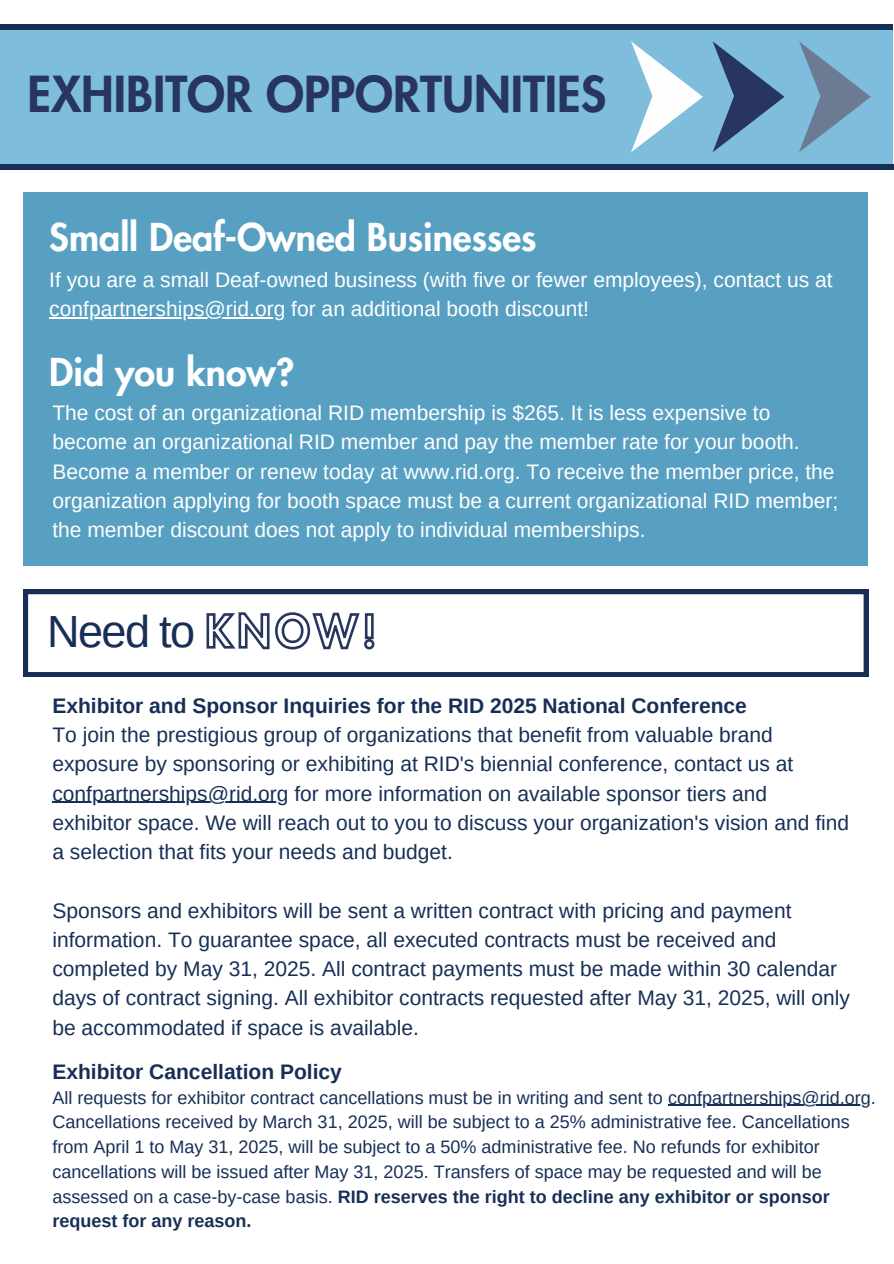
<style>
.page{position:relative;width:894px;height:1264px;background:#fff}
.page>*{position:absolute;margin:0;border:0;box-sizing:border-box;transform-origin:0 0}
.t1{font:800 48.45px "Futura LT Pro";color:#27355f}
.t2{font:45px "Arimo";letter-spacing:-.035em;color:#172f57}
.t3{font:800 37.5px "Futura LT Pro";color:#fff}
.t4{font:21px/29.2px "Arimo";color:#172f57}
.t5{font:21px/29.2px "Arimo";color:#fff}
.t6{font:700 21px "Arimo";color:#172f57}
.t7{font:18px/24.8px "Arimo";color:#172f57}
.s1{font-family:"Futura LT Pro";font-weight:800;font-size:43.5px;color:rgb(0 0 0/0)}
.s2{font-weight:700}
</style>
<div class="page">
<div style="left:0;top:29px;width:892px;height:135px;background:#7ebedc"></div>
<svg style="left:631px;top:41px;width:71px;height:111px"></svg>
<svg style="left:712px;top:41px;width:72px;height:111px"></svg>
<svg style="left:799px;top:41px;width:71px;height:111px"></svg>
<div style="left:0;top:24px;width:892px;height:5px;background:#172f57"></div>
<div style="left:0;top:164px;width:893px;height:6px;background:#172f57"></div>
<div style="left:24px;top:193px;width:843px;height:373px;background:#58a0c2"></div>
<hr style="left:52px;top:801px;width:236px;height:1px;background:#172f57">
<svg style="left:24px;top:589px;width:843px;height:87px"></svg>
<svg style="left:205px;top:610px;width:171px;height:41px"></svg>
<hr style="left:49px;top:317px;width:236px;height:1px;background:#fff">
<hr style="left:668px;top:1104px;width:202px;height:1px;background:#172f57">
<h1 class="t1" style="left:27px;top:72px;width:580px">EXHIBITOR OPPORTUNITIES</h1>
<h2 class="t3" style="left:49px;top:220px;width:488px">Small Deaf-Owned Businesses</h2>
<h5 class="t5" style="left:49px;top:265px;width:784px">If you are a small Deaf-owned business (with five or fewer employees), contact us at</h5>
<p class="t5" style="left:49px;top:294px;width:541px">confpartnerships@rid.org for an additional booth discount!</p>
<h3 class="t3" style="left:49px;top:354px;width:246px">Did you know?</h3>
<h5 class="t5" style="left:52px;top:398px;width:787px">The cost of an organizational RID membership is $265. It is less expensive to become an organizational RID member and pay the member rate for your booth.<br>Become a member or renew today at www.rid.org. To receive the member price, the organization applying for booth space must be a current organizational RID member; the member discount does not apply to individual memberships.</h5>
<h4 class="t2" style="left:47px;top:606px;width:330px">Need to <span class="s1">KNOW!</span></h4>
<p class="t4" style="left:52px;top:690px;width:742px"><span class="s2">Exhibitor and Sponsor Inquiries for the RID 2025 National Conference<br></span>To join the prestigious group of organizations that benefit from valuable brand exposure by sponsoring or exhibiting at RID's biennial conference, contact us at</p>
<h4 class="t4" style="left:52px;top:778px;width:798px">confpartnerships@rid.org for more information on available sponsor tiers and exhibitor space. We will reach out to you to discuss your organization's vision and find a selection that fits your needs and budget.</h4>
<h4 class="t4" style="left:52px;top:895px;width:785px">Sponsors and exhibitors will be sent a written contract with pricing and payment information. To guarantee space, all executed contracts must be received and completed by May 31, 2025. All contract payments must be made within 30 calendar</h4>
<h5 class="t4" style="left:52px;top:983px;width:798px">days of contract signing. All exhibitor contracts requested after May 31, 2025, will only be accommodated if space is available.</h5>
<p class="t6" style="left:52px;top:1059px;width:291px">Exhibitor Cancellation Policy</p>
<p class="t7" style="left:52px;top:1084px;width:824px">All requests for exhibitor contract cancellations must be in writing and sent to confpartnerships@rid.org.</p>
<p class="t7" style="left:52px;top:1109px;width:798px">Cancellations received by March 31, 2025, will be subject to a 25% administrative fee. Cancellations from April 1 to May 31, 2025, will be subject to a 50% administrative fee. No refunds for exhibitor cancellations will be issued after May 31, 2025. Transfers of space may be requested and will be assessed on a case-by-case basis. <span class="s2">RID reserves the right to decline any exhibitor or sponsor request for any reason.</span></p>
</div>
